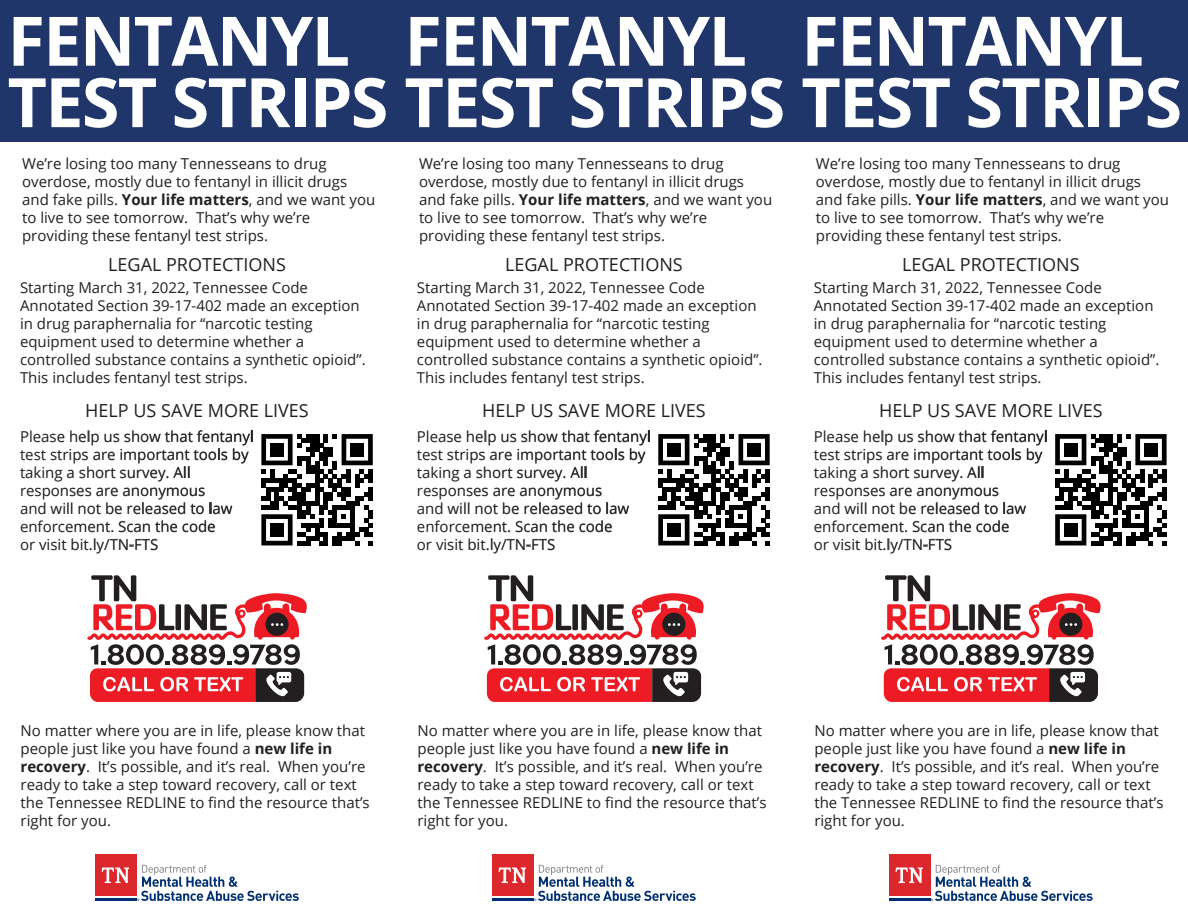
<style>
.page{position:relative;width:1188px;height:921px;background:#fff}
.page>*{position:absolute;margin:0;border:0;box-sizing:border-box;transform-origin:0 0}
.t1{font:700 68.25px/61.5px "Open Sans";letter-spacing:-.025em;color:#fff}
.t2{font:18px "Open Sans";color:#231f20}
.t3{font:15px/18px "Open Sans";color:#231f20}
.s1{font-weight:700}
</style>
<div class="page">
<div style="left:0;top:0;width:1188px;height:141px;background:#20366b"></div>
<svg style="left:261px;top:434px;width:112px;height:111px"></svg>
<div style="left:270px;top:443px;width:14px;height:13px;background:#000"></div>
<div style="left:351px;top:443px;width:13px;height:13px;background:#000"></div>
<div style="left:270px;top:523px;width:14px;height:14px;background:#000"></div>
<svg style="left:31px;top:430px;width:221px;height:51px"></svg>
<svg style="left:32px;top:487px;width:200px;height:27px"></svg>
<svg style="left:35px;top:520px;width:78px;height:12px"></svg>
<svg style="left:119px;top:520px;width:58px;height:12px"></svg>
<svg style="left:183px;top:520px;width:32px;height:12px"></svg>
<svg style="left:31px;top:539px;width:35px;height:11px"></svg>
<svg style="left:72px;top:538px;width:86px;height:15px"></svg>
<svg style="left:87px;top:575px;width:220px;height:127px"></svg>
<div style="left:95px;top:855px;width:42px;height:41px;background:#dc272d"></div>
<svg style="left:95px;top:898px;width:42px;height:3px"></svg>
<svg style="left:102px;top:868px;width:27px;height:15px"></svg>
<svg style="left:137px;top:865px;width:162px;height:36px"></svg>
<svg style="left:658px;top:434px;width:112px;height:111px"></svg>
<div style="left:667px;top:443px;width:14px;height:13px;background:#000"></div>
<div style="left:747px;top:443px;width:14px;height:13px;background:#000"></div>
<div style="left:667px;top:523px;width:14px;height:14px;background:#000"></div>
<svg style="left:428px;top:430px;width:221px;height:51px"></svg>
<svg style="left:429px;top:487px;width:200px;height:27px"></svg>
<svg style="left:431px;top:520px;width:79px;height:12px"></svg>
<svg style="left:516px;top:520px;width:58px;height:12px"></svg>
<svg style="left:580px;top:520px;width:32px;height:12px"></svg>
<svg style="left:428px;top:539px;width:35px;height:11px"></svg>
<svg style="left:469px;top:538px;width:86px;height:15px"></svg>
<svg style="left:484px;top:575px;width:220px;height:127px"></svg>
<div style="left:492px;top:855px;width:41px;height:41px;background:#dc272d"></div>
<svg style="left:492px;top:898px;width:41px;height:3px"></svg>
<svg style="left:499px;top:868px;width:27px;height:15px"></svg>
<svg style="left:534px;top:865px;width:162px;height:36px"></svg>
<svg style="left:1055px;top:434px;width:112px;height:111px"></svg>
<div style="left:1064px;top:443px;width:13px;height:13px;background:#000"></div>
<div style="left:1144px;top:443px;width:14px;height:13px;background:#000"></div>
<div style="left:1064px;top:523px;width:13px;height:14px;background:#000"></div>
<svg style="left:825px;top:430px;width:221px;height:51px"></svg>
<svg style="left:826px;top:487px;width:172px;height:27px"></svg>
<svg style="left:1004px;top:502px;width:22px;height:12px"></svg>
<svg style="left:828px;top:520px;width:79px;height:12px"></svg>
<svg style="left:913px;top:520px;width:58px;height:12px"></svg>
<svg style="left:977px;top:520px;width:32px;height:12px"></svg>
<svg style="left:826px;top:539px;width:34px;height:11px"></svg>
<svg style="left:866px;top:538px;width:85px;height:15px"></svg>
<svg style="left:881px;top:575px;width:220px;height:127px"></svg>
<div style="left:889px;top:855px;width:41px;height:41px;background:#dc272d"></div>
<svg style="left:889px;top:898px;width:41px;height:3px"></svg>
<svg style="left:896px;top:868px;width:27px;height:15px"></svg>
<svg style="left:931px;top:865px;width:162px;height:36px"></svg>
<h1 class="t1" style="left:7px;top:8px;width:1176px">FENTANYL<br>TEST STRIPS TEST STRIPS TEST STRIPS</h1>
<p class="t3" style="left:22px;top:154px;width:355px">We’re losing too many Tennesseans to drug overdose, mostly due to fentanyl in illicit drugs and fake pills. <span class="s1">Your life matters</span>, and we want you to live to see tomorrow. That’s why we’re providing these fentanyl test strips.</p>
<h1 class="t1" style="left:404px;top:8px;width:344px">FENTANYL</h1>
<h1 class="t1" style="left:801px;top:8px;width:344px">FENTANYL</h1>
<p class="t3" style="left:419px;top:154px;width:355px">We’re losing too many Tennesseans to drug overdose, mostly due to fentanyl in illicit drugs and fake pills. <span class="s1">Your life matters</span>, and we want you to live to see tomorrow. That’s why we’re providing these fentanyl test strips.</p>
<p class="t3" style="left:816px;top:154px;width:355px">We’re losing too many Tennesseans to drug overdose, mostly due to fentanyl in illicit drugs and fake pills. <span class="s1">Your life matters</span>, and we want you to live to see tomorrow. That’s why we’re providing these fentanyl test strips.</p>
<p class="t2" style="left:108px;top:252px;width:179px">LEGAL PROTECTIONS</p>
<p class="t3" style="left:20px;top:278px;width:347px">Starting March 31, 2022, Tennessee Code Annotated Section 39-17-402 made an exception in drug paraphernalia for “narcotic testing equipment used to determine whether a controlled substance contains a synthetic opioid”.<br>This includes fentanyl test strips.</p>
<p class="t2" style="left:85px;top:398px;width:225px">HELP US SAVE MORE LIVES</p>
<p class="t3" style="left:20px;top:427px;width:235px">Please help us show that fentanyl test strips are important tools by taking a short survey. All responses are anonymous<br>and will not be released to law enforcement. Scan the code<br>or visit bit.ly/TN-FTS</p>
<p class="t2" style="left:505px;top:252px;width:179px">LEGAL PROTECTIONS</p>
<p class="t3" style="left:417px;top:278px;width:347px">Starting March 31, 2022, Tennessee Code Annotated Section 39-17-402 made an exception in drug paraphernalia for “narcotic testing equipment used to determine whether a controlled substance contains a synthetic opioid”.<br>This includes fentanyl test strips.</p>
<p class="t2" style="left:482px;top:398px;width:225px">HELP US SAVE MORE LIVES</p>
<p class="t3" style="left:417px;top:427px;width:235px">Please help us show that fentanyl test strips are important tools by taking a short survey. All responses are anonymous<br>and will not be released to law enforcement. Scan the code<br>or visit bit.ly/TN-FTS</p>
<p class="t2" style="left:902px;top:252px;width:179px">LEGAL PROTECTIONS</p>
<p class="t3" style="left:814px;top:278px;width:347px">Starting March 31, 2022, Tennessee Code Annotated Section 39-17-402 made an exception in drug paraphernalia for “narcotic testing equipment used to determine whether a controlled substance contains a synthetic opioid”.<br>This includes fentanyl test strips.</p>
<p class="t2" style="left:879px;top:398px;width:225px">HELP US SAVE MORE LIVES</p>
<p class="t3" style="left:814px;top:427px;width:235px">Please help us show that fentanyl test strips are important tools by taking a short survey. All responses are anonymous<br>and will not be released to law enforcement. Scan the code<br>or visit bit.ly/TN-FTS</p>
<p class="t3" style="left:21px;top:721px;width:351px">No matter where you are in life, please know that people just like you have found a <span class="s1">new life in recovery</span>. It’s possible, and it’s real. When you’re ready to take a step toward recovery, call or text the Tennessee REDLINE to find the resource that’s right for you.</p>
<p class="t3" style="left:418px;top:721px;width:351px">No matter where you are in life, please know that people just like you have found a <span class="s1">new life in recovery</span>. It’s possible, and it’s real. When you’re ready to take a step toward recovery, call or text the Tennessee REDLINE to find the resource that’s right for you.</p>
<p class="t3" style="left:814px;top:721px;width:351px">No matter where you are in life, please know that people just like you have found a <span class="s1">new life in recovery</span>. It’s possible, and it’s real. When you’re ready to take a step toward recovery, call or text the Tennessee REDLINE to find the resource that’s right for you.</p>
</div>
